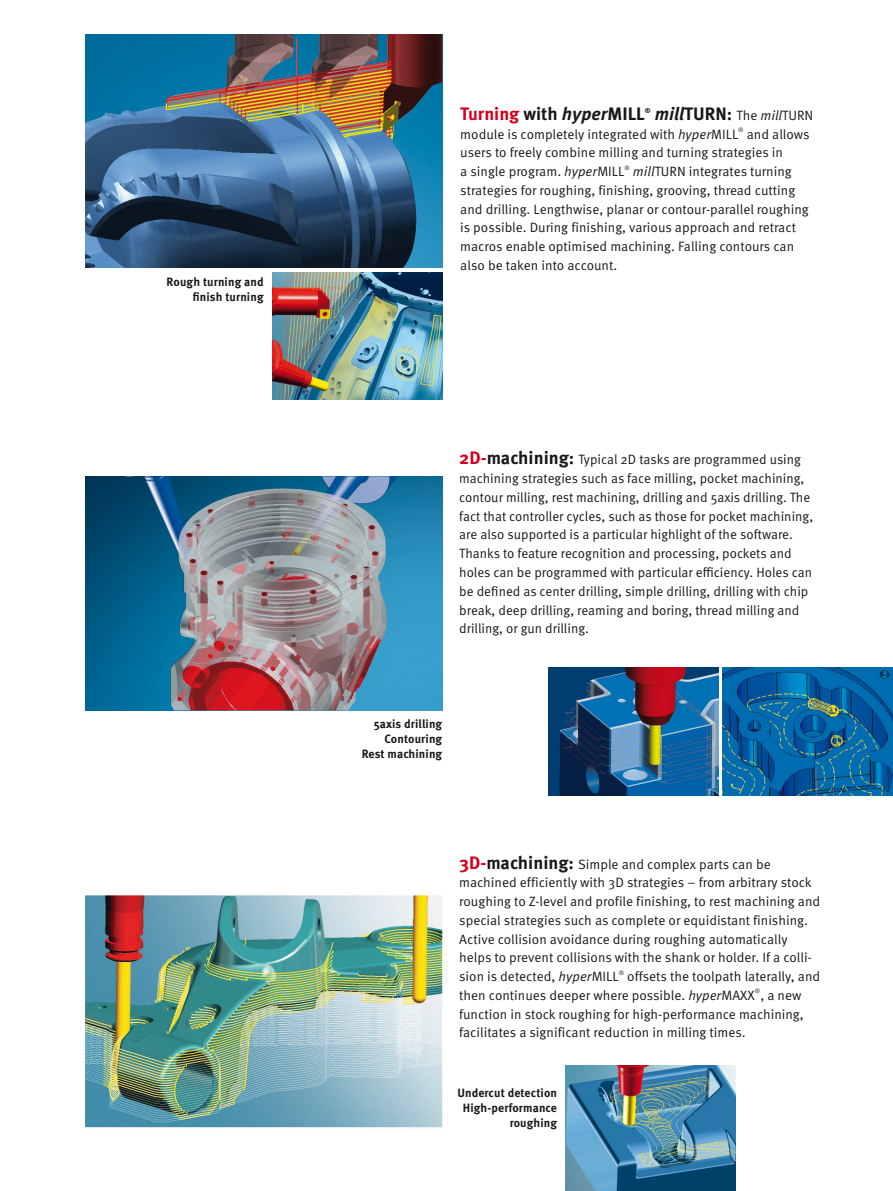
<style>
.page{position:relative;width:893px;height:1191px;background:#fff}
.page>*{position:absolute;margin:0;border:0;box-sizing:border-box;transform-origin:0 0}
.t1{font:700 18px "Meta Pro";color:#1a171c}
.t2{font:13.5px/18.8px "Meta Pro";color:#1a171c}
.t3{font:700 12px/15px "Meta Pro";letter-spacing:.01em;color:#1a171c;text-align:right}
.t4{font:700 7.05px "Meta Pro";color:#1a171c}
.t5{font:6.15px "Meta Pro";color:#1a171c}
.s1{color:#d4011d}
.s2{font-style:italic}
.s3{font-weight:700;font-style:italic;font-size:18px}
.s4{font-weight:700;font-size:18px}
.s5{font-weight:700;font-size:18px;color:#d4011d}
</style>
<div class="page">
<img style="left:272px;top:272px;width:170px;height:128px">
<img style="left:566px;top:1065px;width:170px;height:126px">
<img style="left:85px;top:895px;width:357px;height:233px">
<img style="left:85px;top:34px;width:357px;height:234px">
<img style="left:85px;top:476px;width:357px;height:234px">
<img style="left:143px;top:476px;width:244px;height:234px">
<img style="left:549px;top:668px;width:170px;height:127px">
<img style="left:723px;top:668px;width:170px;height:127px">
<p class="t3" style="left:167px;top:274px;width:99px">Rough turning and finish turning</p>
<h1 class="t1" style="left:460px;top:102px;width:186px"><span class="s1">Turning</span> with <span class="s2">hyper</span>MILL</h1>
<p class="t4" style="left:645px;top:106px;width:7px">®</p>
<p class="t2" style="left:460px;top:106px;width:354px;text-indent:194px"><span class="s3">mill</span><span class="s4">TURN:</span> The <span class="s2">mill</span>TURN module is completely integrated with <span class="s2">hyper</span>MILL</p>
<p class="t5" style="left:738px;top:126px;width:7px">®</p>
<p class="t2" style="left:460px;top:125px;width:351px;text-indent:286px">and allows users to freely combine milling and turning strategies in<br>a single program. <span class="s2">hyper</span>MILL</p>
<p class="t5" style="left:624px;top:164px;width:7px">®</p>
<p class="t2" style="left:460px;top:162px;width:350px;text-indent:173px"><span class="s2">mill</span>TURN integrates turning strategies for roughing, finishing, grooving, thread cutting and drilling. Lengthwise, planar or contour-parallel roughing is possible. During finishing, various approach and retract macros enable optimised machining. Falling contours can also be taken into account.</p>
<p class="t2" style="left:459px;top:450px;width:355px"><span class="s5">2D-</span><span class="s4">machining:</span> Typical 2D tasks are programmed using machining strategies such as face milling, pocket machining, contour milling, rest machining, drilling and 5axis drilling. The fact that controller cycles, such as those for pocket machining, are also supported is a particular highlight of the software.<br>Thanks to feature recognition and processing, pockets and holes can be programmed with particular efficiency. Holes can be defined as center drilling, simple drilling, drilling with chip break, deep drilling, reaming and boring, thread milling and drilling, or gun drilling.</p>
<p class="t3" style="left:362px;top:716px;width:82px">5axis drilling<br>Contouring<br>Rest machining</p>
<p class="t2" style="left:459px;top:854px;width:363px"><span class="s5">3D-</span><span class="s4">machining:</span> Simple and complex parts can be machined efficiently with 3D strategies – from arbitrary stock roughing to Z-level and profile finishing, to rest machining and special strategies such as complete or equidistant finishing.<br>Active collision avoidance during roughing automatically helps to prevent collisions with the shank or holder. If a colli&shy;sion is detected, <span class="s2">hyper</span>MILL</p>
<p class="t5" style="left:619px;top:968px;width:7px">®</p>
<p class="t2" style="left:459px;top:967px;width:363px;text-indent:168px">offsets the toolpath laterally, and then continues deeper where possible. <span class="s2">hyper</span>MAXX , a new</p>
<p class="t5" style="left:755px;top:987px;width:7px">®</p>
<p class="t2" style="left:459px;top:1004px;width:346px">function in stock roughing for high-performance machining, facilitates a significant reduction in milling times.</p>
<p class="t3" style="left:457px;top:1085px;width:101px">Undercut detection<br>High-performance roughing</p>
</div>
